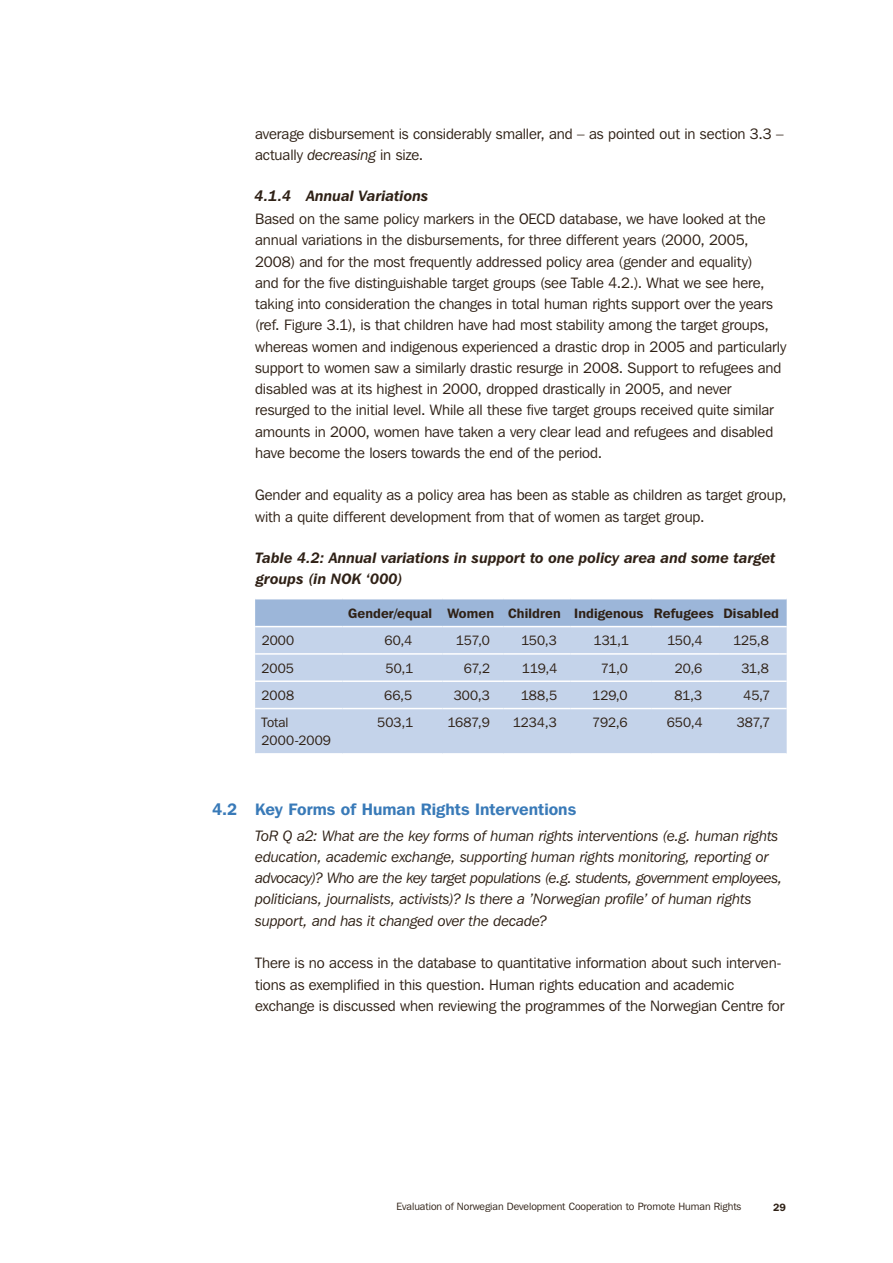
<style>
.page{position:relative;width:893px;height:1263px;background:#fff}
.page>*{position:absolute;margin:0;border:0;box-sizing:border-box;transform-origin:0 0}
.t1{font:600 16.5px "Franklin Gothic IT Cby BT";color:#397ab8}
.t2{font:15px/21.3px "Franklin Gothic IT Cby BT";letter-spacing:-.005em;color:#2f2116}
.t3{font:italic 15px/21.3px "Franklin Gothic IT Cby BT";letter-spacing:-.005em;color:#2f2116}
.t4{font:italic 600 15px/21.3px "Franklin Gothic IT Cby BT";letter-spacing:.005em;color:#2f2116}
.t5{font:13.5px/18px "Franklin Gothic IT Cby BT";color:#2f2116}
.t6{font:600 13.5px "Franklin Gothic IT Cby BT";letter-spacing:.01em;color:#2f2116}
.t7{font:10.5px "Franklin Gothic IT Cby BT";color:#2f2116}
.t8{font:600 10.5px "Franklin Gothic IT Cby BT";color:#2f2116}
.s1{font-style:italic}
</style>
<div class="page">
<svg style="left:255px;top:599px;width:532px;height:27px;background:#9eb7d9"></svg>
<div style="left:255px;top:627px;width:532px;height:126px;background:#c4d3ea"></div>
<hr style="left:255px;top:653px;width:88px;height:2px;background:#fff">
<hr style="left:343px;top:653px;width:99px;height:2px;background:#fff">
<hr style="left:442px;top:653px;width:61px;height:2px;background:#fff">
<hr style="left:503px;top:653px;width:67px;height:2px;background:#fff">
<hr style="left:570px;top:653px;width:82px;height:2px;background:#fff">
<hr style="left:652px;top:653px;width:68px;height:2px;background:#fff">
<hr style="left:720px;top:653px;width:67px;height:2px;background:#fff">
<hr style="left:255px;top:680px;width:88px;height:2px;background:#fff">
<hr style="left:343px;top:680px;width:99px;height:2px;background:#fff">
<hr style="left:442px;top:680px;width:61px;height:2px;background:#fff">
<hr style="left:503px;top:680px;width:67px;height:2px;background:#fff">
<hr style="left:570px;top:680px;width:82px;height:2px;background:#fff">
<hr style="left:652px;top:680px;width:68px;height:2px;background:#fff">
<hr style="left:720px;top:680px;width:67px;height:2px;background:#fff">
<hr style="left:255px;top:708px;width:88px;height:1px;background:#fff">
<hr style="left:343px;top:708px;width:99px;height:1px;background:#fff">
<hr style="left:442px;top:708px;width:61px;height:1px;background:#fff">
<hr style="left:503px;top:708px;width:67px;height:1px;background:#fff">
<hr style="left:570px;top:708px;width:82px;height:1px;background:#fff">
<hr style="left:652px;top:708px;width:68px;height:1px;background:#fff">
<hr style="left:720px;top:708px;width:67px;height:1px;background:#fff">
<p class="t2" style="left:255px;top:123px;width:530px">average disbursement is considerably smaller, and – as pointed out in section 3.3 – actually <span class="s1">decreasing</span> in size.</p>
<p class="t4" style="left:255px;top:185px;width:175px">4.1.4 Annual Variations</p>
<p class="t2" style="left:255px;top:208px;width:533px">Based on the same policy markers in the OECD database, we have looked at the annual variations in the disbursements, for three different years (2000, 2005, 2008) and for the most frequently addressed policy area (gender and equality)<br>and for the five distinguishable target groups (see Table 4.2.). What we see here, taking into consideration the changes in total human rights support over the years (ref. Figure 3.1), is that children have had most stability among the target groups, whereas women and indigenous experienced a drastic drop in 2005 and particularly support to women saw a similarly drastic resurge in 2008. Support to refugees and disabled was at its highest in 2000, dropped drastically in 2005, and never resurged to the initial level. While all these five target groups received quite similar amounts in 2000, women have taken a very clear lead and refugees and disabled have become the losers towards the end of the period.</p>
<p class="t2" style="left:255px;top:484px;width:533px">Gender and equality as a policy area has been as stable as children as target group, with a quite different development from that of women as target group.</p>
<p class="t4" style="left:255px;top:547px;width:522px">Table 4.2: Annual variations in support to one policy area and some target groups (in NOK ‘000)</p>
<p class="t6" style="left:348px;top:605px;width:432px">Gender/equal Women Children Indigenous Refugees Disabled</p>
<p class="t5" style="left:262px;top:631px;width:34px">2000</p>
<p class="t5" style="left:385px;top:631px;width:29px">60,4</p>
<p class="t5" style="left:456px;top:631px;width:35px">157,0</p>
<p class="t5" style="left:521px;top:631px;width:37px">150,3</p>
<p class="t5" style="left:594px;top:631px;width:37px">131,1</p>
<p class="t5" style="left:667px;top:631px;width:37px">150,4</p>
<p class="t5" style="left:733px;top:631px;width:37px">125,8</p>
<p class="t5" style="left:262px;top:659px;width:34px">2005</p>
<p class="t5" style="left:386px;top:659px;width:29px">50,1</p>
<p class="t5" style="left:464px;top:659px;width:28px">67,2</p>
<p class="t5" style="left:522px;top:659px;width:37px">119,4</p>
<p class="t5" style="left:601px;top:659px;width:28px">71,0</p>
<p class="t5" style="left:675px;top:659px;width:29px">20,6</p>
<p class="t5" style="left:741px;top:659px;width:29px">31,8</p>
<p class="t5" style="left:262px;top:686px;width:34px">2008</p>
<p class="t5" style="left:384px;top:686px;width:29px">66,5</p>
<p class="t5" style="left:454px;top:686px;width:38px">300,3</p>
<p class="t5" style="left:521px;top:686px;width:38px">188,5</p>
<p class="t5" style="left:592px;top:686px;width:37px">129,0</p>
<p class="t5" style="left:674px;top:686px;width:29px">81,3</p>
<p class="t5" style="left:743px;top:686px;width:29px">45,7</p>
<p class="t5" style="left:262px;top:713px;width:71px">Total<br>2000-2009</p>
<p class="t5" style="left:377px;top:713px;width:37px">503,1</p>
<p class="t5" style="left:447px;top:713px;width:44px">1687,9</p>
<p class="t5" style="left:513px;top:713px;width:46px">1234,3</p>
<p class="t5" style="left:592px;top:713px;width:37px">792,6</p>
<p class="t5" style="left:667px;top:713px;width:37px">650,4</p>
<p class="t5" style="left:737px;top:713px;width:35px">387,7</p>
<p class="t1" style="left:212px;top:799px;width:366px">4.2 Key Forms of Human Rights Interventions</p>
<p class="t3" style="left:255px;top:825px;width:529px">ToR Q a2: What are the key forms of human rights interventions (e.g. human rights education, academic exchange, supporting human rights monitoring, reporting or advocacy)? Who are the key target populations (e.g. students, government employees, politicians, journalists, activists)? Is there a ’Norwegian profile’ of human rights support, and has it changed over the decade?</p>
<p class="t2" style="left:255px;top:952px;width:531px">There is no access in the database to quantitative information about such interven&shy;tions as exemplified in this question. Human rights education and academic exchange is discussed when reviewing the programmes of the Norwegian Centre for</p>
<p class="t7" style="left:396px;top:1200px;width:346px">Evaluation of Norwegian Development Cooperation to Promote Human Rights</p>
<p class="t8" style="left:773px;top:1200px;width:14px">29</p>
</div>
